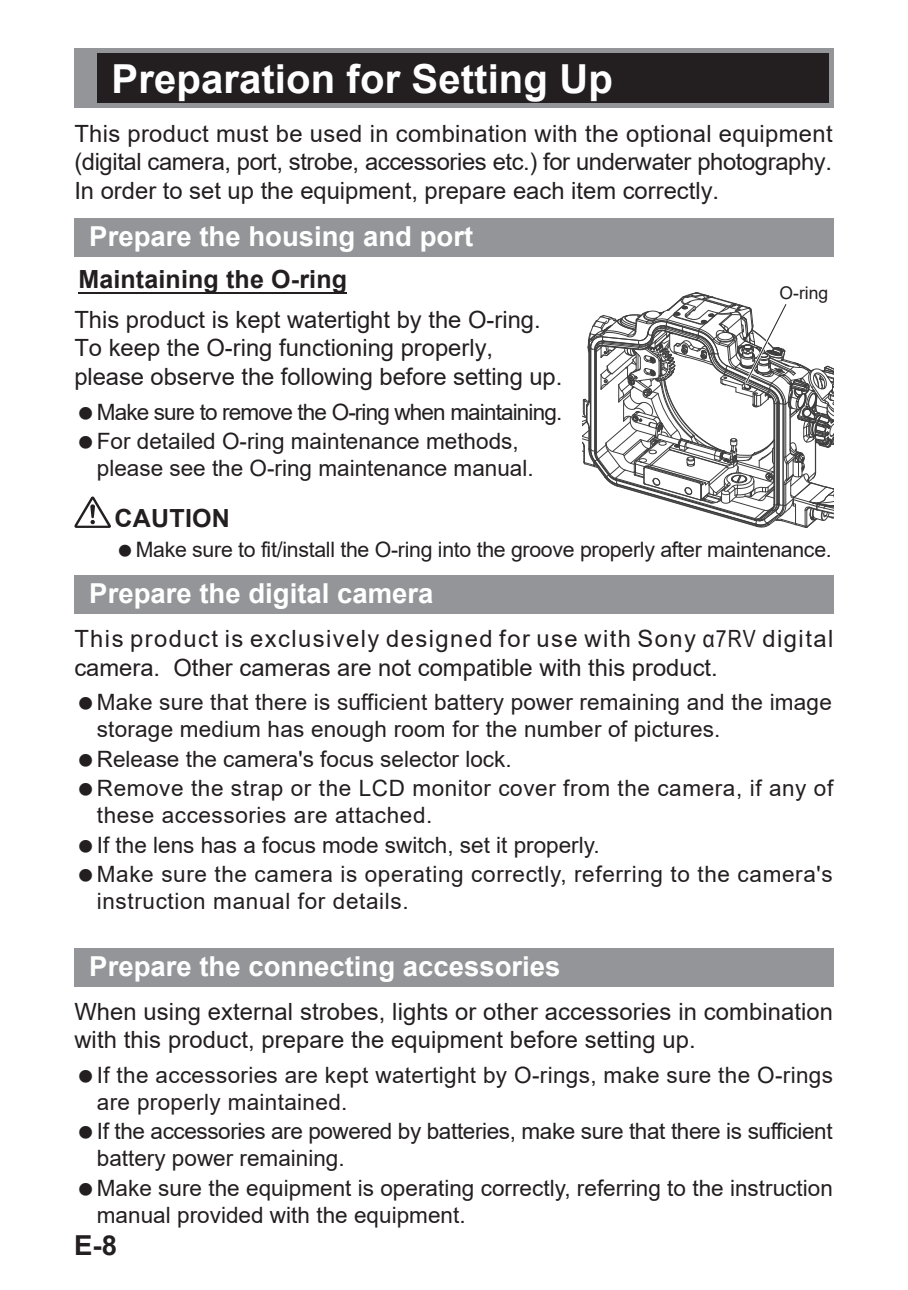
<style>
.page{position:relative;width:908px;height:1290px;background:#fff}
.page>*{position:absolute;margin:0;border:0;box-sizing:border-box;transform-origin:0 0}
.t1{font:700 40px "Arial";letter-spacing:.005em;color:#fff}
.t2{font:700 27.5px "Arial";color:#fff}
.t3{font:700 27.5px "Arial";color:#231f20}
.t4{font:700 25px "Arial";letter-spacing:.005em;color:#231f20}
.t5{font:23.75px/28.5px "Arial";color:#231f20}
.t6{font:23.75px/28.5px "Arial";letter-spacing:.06em;color:#231f20}
.t7{font:22.5px/27px "Arial";color:#231f20}
.t8{font:22.5px/29.5px "Arial";letter-spacing:.025em;color:#231f20}
.t9{font:22.5px/29.5px "Arial";letter-spacing:-.04em;color:#231f20}
.t10{font:22.5px "Arial";letter-spacing:.03em;color:#231f20}
.t11{font:21.25px "Arial";letter-spacing:-.015em;color:#231f20}
.t12{font:17.5px "Arial";color:#231f20}
.s1{font-family:"Arial Narrow"}
</style>
<div class="page">
<div style="left:74px;top:218px;width:759px;height:39px;background:#939598"></div>
<div style="left:74px;top:575px;width:759px;height:39px;background:#939598"></div>
<div style="left:74px;top:947px;width:759px;height:39px;background:#939598"></div>
<div style="left:77px;top:51px;width:20px;height:55px;background:#939598"></div>
<div style="left:97px;top:51px;width:733px;height:55px;background:#231f20"></div>
<div style="left:828px;top:48px;width:5px;height:60px;background:#939598"></div>
<div style="left:74px;top:50px;width:5px;height:58px;background:#939598"></div>
<div style="left:74px;top:48px;width:759px;height:5px;background:#939598"></div>
<div style="left:74px;top:103px;width:759px;height:5px;background:#939598"></div>
<hr style="left:78px;top:292px;width:269px;height:1px;background:#231f20">
<svg style="left:74px;top:496px;width:37px;height:32px"></svg>
<svg style="left:582px;top:292px;width:252px;height:236px"></svg>
<h1 class="t1" style="left:111px;top:50px;width:502px">Preparation for Setting Up</h1>
<p class="t5" style="left:74px;top:119px;width:759px;text-align:justify">This product must be used in combination with the optional equipment (digital camera, port, strobe, accessories etc.) for underwater photography.<br>In order to set up the equipment, prepare each item correctly.</p>
<p class="t2" style="left:89px;top:217px;width:385px">Prepare the housing and port</p>
<p class="t4" style="left:78px;top:261px;width:270px">Maintaining the O-ring</p>
<p class="t5" style="left:74px;top:305px;width:489px">This product is kept watertight by the O-ring.<br>To keep the O-ring functioning properly, please observe the following before setting up.</p>
<p class="t9" style="left:97px;top:397px;width:467px">Make sure to remove the O-ring when maintaining.<br>For detailed O-ring maintenance methods,</p>
<p class="t7" style="left:97px;top:454px;width:438px">please see the O-ring maintenance manual.</p>
<p class="t12" style="left:779px;top:281px;width:50px">O-ring</p>
<p class="t4" style="left:114px;top:501px;width:117px">CAUTION</p>
<p class="t11" style="left:136px;top:535px;width:697px">Make sure to fit/install the O-ring into the groove properly after maintenance.</p>
<p class="t2" style="left:89px;top:574px;width:345px">Prepare the digital camera</p>
<p class="t6" style="left:74px;top:624px;width:760px">This product is exclusively designed for use with Sony <span class="s1">α7RV</span> digital camera. Other cameras are not compatible with this product.</p>
<p class="t7" style="left:97px;top:689px;width:736px">Make sure that there is sufficient battery power remaining and the image storage medium has enough room for the number of pictures.</p>
<p class="t8" style="left:97px;top:744px;width:737px">Release the camera's focus selector lock.<br>Remove the strap or the LCD monitor cover from the camera, if any of</p>
<p class="t8" style="left:97px;top:800px;width:737px">these accessories are attached.<br>If the lens has a focus mode switch, set it properly.<br>Make sure the camera is operating correctly, referring to the camera's</p>
<p class="t10" style="left:97px;top:886px;width:313px">instruction manual for details.</p>
<p class="t2" style="left:89px;top:946px;width:472px">Prepare the connecting accessories</p>
<p class="t5" style="left:74px;top:997px;width:760px">When using external strobes, lights or other accessories in combination with this product, prepare the equipment before setting up.</p>
<p class="t7" style="left:97px;top:1061px;width:737px">If the accessories are kept watertight by O-rings, make sure the O-rings are properly maintained.</p>
<p class="t7" style="left:97px;top:1117px;width:737px">If the accessories are powered by batteries, make sure that there is sufficient battery power remaining.</p>
<p class="t7" style="left:97px;top:1174px;width:737px">Make sure the equipment is operating correctly, referring to the instruction manual provided with the equipment.</p>
<p class="t3" style="left:74px;top:1226px;width:44px">E-8</p>
</div>
